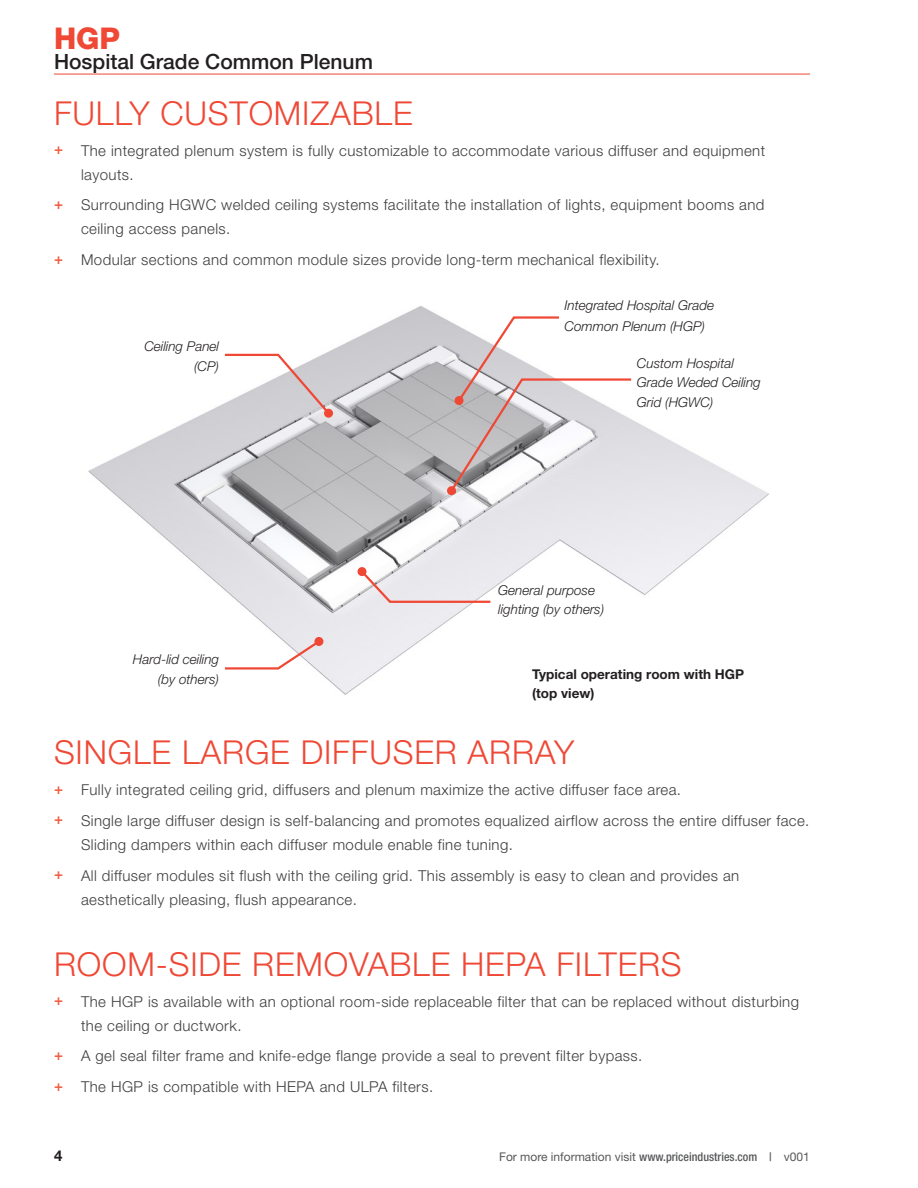
<style>
.page{position:relative;width:918px;height:1188px;background:#fff}
.page>*{position:absolute;margin:0;border:0;box-sizing:border-box;transform-origin:0 0}
.Special-Heading_2{font:300 33px "Helvetica Neue LT Std";letter-spacing:.025em;color:#ef4835}
.t1{font:800 30px "Helvetica Neue LT Std";color:#ef4835}
.t2{font:500 21px "Helvetica Neue LT Std";color:#231f20}
.t3{font:300 15px/24px "Helvetica Neue LT Std";letter-spacing:.03em;color:#3e3e3f}
.t4{font:700 15px "Helvetica Neue LT Std";color:#231f20}
.Special-Caption{font:italic 300 13.5px/19.5px "Helvetica Neue LT Std";color:#231f20}
.Special-Caption-2{font:700 13.5px/19.5px "Helvetica Neue LT Std";color:#231f20}
.t5{font:12px "Helvetica Neue LT Std";color:#57585a}
.s1{font-weight:500;color:#f15d44}
.s2{font-weight:500;font-stretch:condensed}
</style>
<div class="page">
<img style="left:88px;top:306px;width:681px;height:389px">
<svg style="left:448px;top:315px;width:185px;height:179px"></svg>
<div style="left:447px;top:486px;width:9px;height:9px;background:#ef4835;border-radius:50%"></div>
<svg style="left:359px;top:568px;width:134px;height:36px;background:#eadfe2"></svg>
<div style="left:358px;top:567px;width:9px;height:9px;background:#ef4835;border-radius:50%"></div>
<svg style="left:223px;top:353px;width:109px;height:63px"></svg>
<div style="left:324px;top:409px;width:9px;height:9px;background:#ef4835;border-radius:50%"></div>
<svg style="left:223px;top:638px;width:99px;height:33px"></svg>
<div style="left:314px;top:637px;width:9px;height:9px;background:#ef4835;border-radius:50%"></div>
<hr style="left:54px;top:74px;width:756px;height:1px;background:#ef4835">
<h2 class="t1" style="left:54px;top:21px;width:68px">HGP</h2>
<h3 class="t2" style="left:54px;top:49px;width:320px">Hospital Grade Common Plenum</h3>
<p class="Special-Heading_2" style="left:54px;top:93px;width:360px">FULLY CUSTOMIZABLE</p>
<p class="t3" style="left:81px;top:138px;width:686px;text-indent:-27px"><span class="s1">+</span> The integrated plenum system is fully customizable to accommodate various diffuser and equipment layouts.</p>
<p class="t3" style="left:81px;top:193px;width:685px;text-indent:-27px"><span class="s1">+</span> Surrounding HGWC welded ceiling systems facilitate the installation of lights, equipment booms and ceiling access panels.</p>
<p class="t3" style="left:54px;top:247px;width:607px"><span class="s1">+</span> Modular sections and common module sizes provide long-term mechanical flexibility.</p>
<p class="Special-Caption" style="left:144px;top:336px;width:76px;text-align:right">Ceiling Panel (CP)</p>
<p class="Special-Caption" style="left:565px;top:295px;width:151px;line-height:20.2px">Integrated Hospital Grade<br>Common Plenum (HGP)</p>
<p class="Special-Caption" style="left:637px;top:353px;width:125px">Custom Hospital<br>Grade Weded Ceiling<br>Grid (HGWC)</p>
<p class="Special-Caption" style="left:498px;top:580px;width:108px">General purpose lighting (by others)</p>
<p class="Special-Caption" style="left:133px;top:650px;width:88px">Hard-lid ceiling</p>
<p class="Special-Caption" style="left:158px;top:669px;width:63px">(by others)</p>
<p class="Special-Caption-2" style="left:532px;top:664px;width:213px">Typical operating room with HGP (top view)</p>
<p class="Special-Heading_2" style="left:54px;top:733px;width:522px">SINGLE LARGE DIFFUSER ARRAY</p>
<p class="t3" style="left:54px;top:778px;width:629px"><span class="s1">+</span> Fully integrated ceiling grid, diffusers and plenum maximize the active diffuser face area.</p>
<p class="t3" style="left:81px;top:808px;width:730px;text-indent:-27px"><span class="s1">+</span> Single large diffuser design is self-balancing and promotes equalized airflow across the entire diffuser face.<br>Sliding dampers within each diffuser module enable fine tuning.</p>
<p class="t3" style="left:81px;top:863px;width:660px;text-indent:-27px"><span class="s1">+</span> All diffuser modules sit flush with the ceiling grid. This assembly is easy to clean and provides an aesthetically pleasing, flush appearance.</p>
<p class="Special-Heading_2" style="left:54px;top:944px;width:629px">ROOM-SIDE REMOVABLE HEPA FILTERS</p>
<p class="t3" style="left:81px;top:989px;width:720px;text-indent:-27px"><span class="s1">+</span> The HGP is available with an optional room-side replaceable filter that can be replaced without disturbing the ceiling or ductwork.</p>
<p class="t3" style="left:54px;top:1040px;width:590px;line-height:30.8px"><span class="s1">+</span> A gel seal filter frame and knife-edge flange provide a seal to prevent filter bypass. <span class="s1">+</span> The HGP is compatible with HEPA and ULPA filters.</p>
<p class="t4" style="left:54px;top:1146px;width:10px">4</p>
<p class="t5" style="left:499px;top:1150px;width:312px">For more information visit <span class="s2">www.priceindustries.com |</span> v001</p>
</div>
